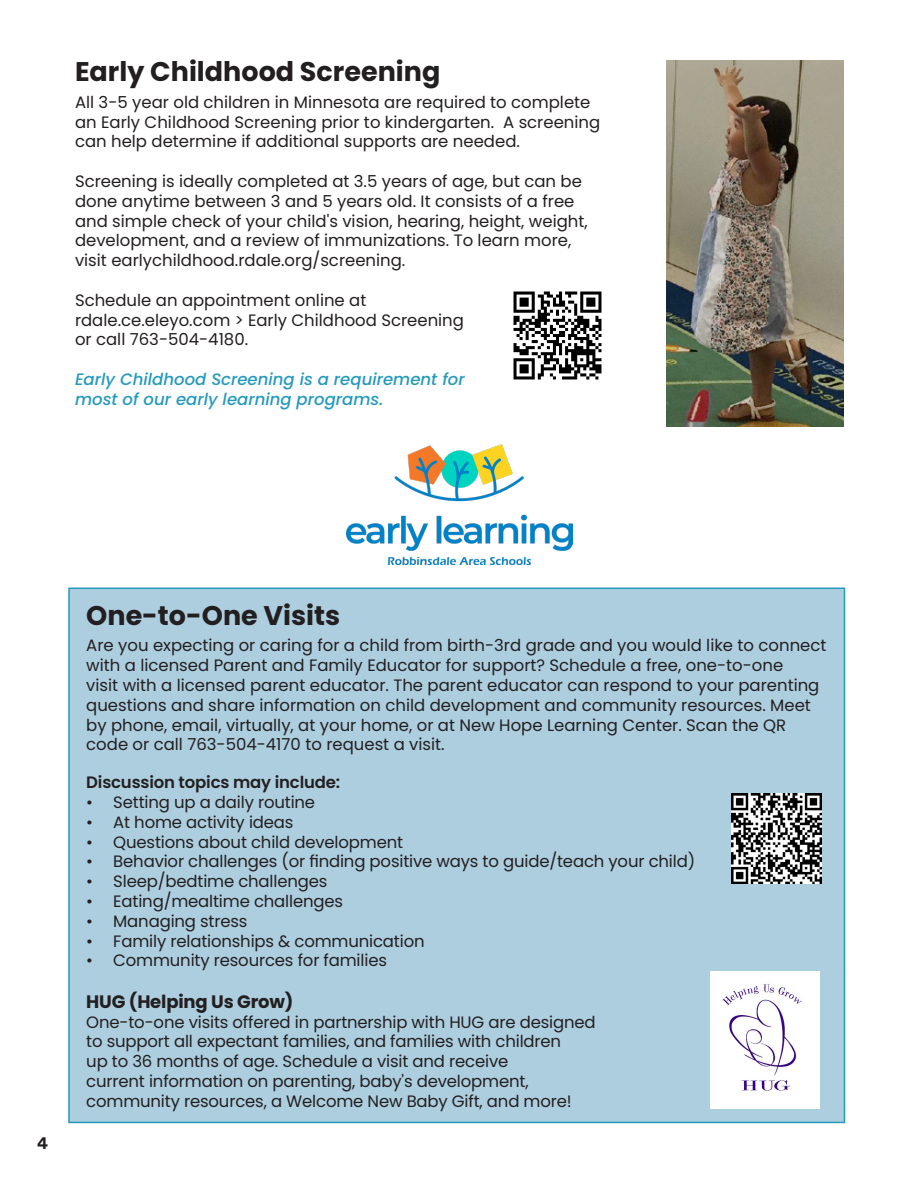
<style>
.page{position:relative;width:918px;height:1188px;background:#fff}
.page>*{position:absolute;margin:0;border:0;box-sizing:border-box;transform-origin:0 0}
.t1{font:700 27px "Poppins";color:#231f20}
.t2{font:700 18px "Poppins";letter-spacing:-.01em;color:#231f20}
.t3{font:700 18px "Circular Std";color:#231f20}
.t4{font:16.5px/19.8px "Poppins";color:#231f20}
.t5{font:italic 500 16.5px/19.8px "Poppins";color:#259abc}
.t6{font:600 16.5px "Poppins";letter-spacing:-.01em;color:#231f20}
</style>
<div class="page">
<div style="left:68px;top:588px;width:777px;height:535px;background:#adcedf;border:2px solid #259abc"></div>
<img style="left:731px;top:794px;width:90px;height:90px">
<img style="left:514px;top:291px;width:88px;height:89px">
<img style="left:711px;top:972px;width:108px;height:136px">
<img style="left:667px;top:61px;width:176px;height:366px">
<img style="left:347px;top:444px;width:226px;height:120px">
<p class="t1" style="left:75px;top:56px;width:367px">Early Childhood Screening</p>
<p class="t4" style="left:75px;top:92px;width:527px">All 3-5 year old children in Minnesota are required to complete an Early Childhood Screening prior to kindergarten. A screening can help determine if additional supports are needed.</p>
<p class="t4" style="left:75px;top:171px;width:514px">Screening is ideally completed at 3.5 years of age, but can be done anytime between 3 and 5 years old. It consists of a free and simple check of your child's vision, hearing, height, weight, development, and a review of immunizations. To learn more, visit earlychildhood.rdale.org/screening.</p>
<p class="t4" style="left:75px;top:290px;width:391px">Schedule an appointment online at rdale.ce.eleyo.com &gt; Early Childhood Screening or call 763-504-4180.</p>
<p class="t5" style="left:75px;top:369px;width:391px">Early Childhood Screening is a requirement for most of our early learning programs.</p>
<p class="t3" style="left:37px;top:1131px;width:12px">4</p>
<p class="t1" style="left:86px;top:600px;width:256px">One-to-One Visits</p>
<p class="t4" style="left:86px;top:636px;width:742px">Are you expecting or caring for a child from birth-3rd grade and you would like to connect with a licensed Parent and Family Educator for support? Schedule a free, one-to-one<br>visit with a licensed parent educator. The parent educator can respond to your parenting questions and share information on child development and community resources. Meet by phone, email, virtually, at your home, or at New Hope Learning Center. Scan the QR code or call 763-504-4170 to request a visit.</p>
<p class="t6" style="left:86px;top:773px;width:255px">Discussion topics may include:</p>
<p class="t4" style="left:86px;top:792px;width:230px">• Setting up a daily routine</p>
<p class="t4" style="left:86px;top:812px;width:209px">• At home activity ideas</p>
<p class="t4" style="left:86px;top:832px;width:318px">• Questions about child development</p>
<p class="t4" style="left:86px;top:852px;width:610px">• Behavior challenges (or finding positive ways to guide/teach your child)</p>
<p class="t4" style="left:86px;top:872px;width:243px">• Sleep/bedtime challenges</p>
<p class="t4" style="left:86px;top:891px;width:258px">• Eating/mealtime challenges</p>
<p class="t4" style="left:86px;top:911px;width:163px">• Managing stress</p>
<p class="t4" style="left:86px;top:931px;width:340px">• Family relationships &amp; communication</p>
<p class="t4" style="left:86px;top:951px;width:302px">• Community resources for families</p>
<p class="t2" style="left:86px;top:991px;width:209px">HUG (Helping Us Grow)</p>
<p class="t4" style="left:86px;top:1012px;width:511px">One-to-one visits offered in partnership with HUG are designed to support all expectant families, and families with children</p>
<p class="t4" style="left:86px;top:1052px;width:424px">up to 36 months of age. Schedule a visit and receive</p>
<p class="t4" style="left:86px;top:1071px;width:487px">current information on parenting, baby's development, community resources, a Welcome New Baby Gift, and more!</p>
</div>
